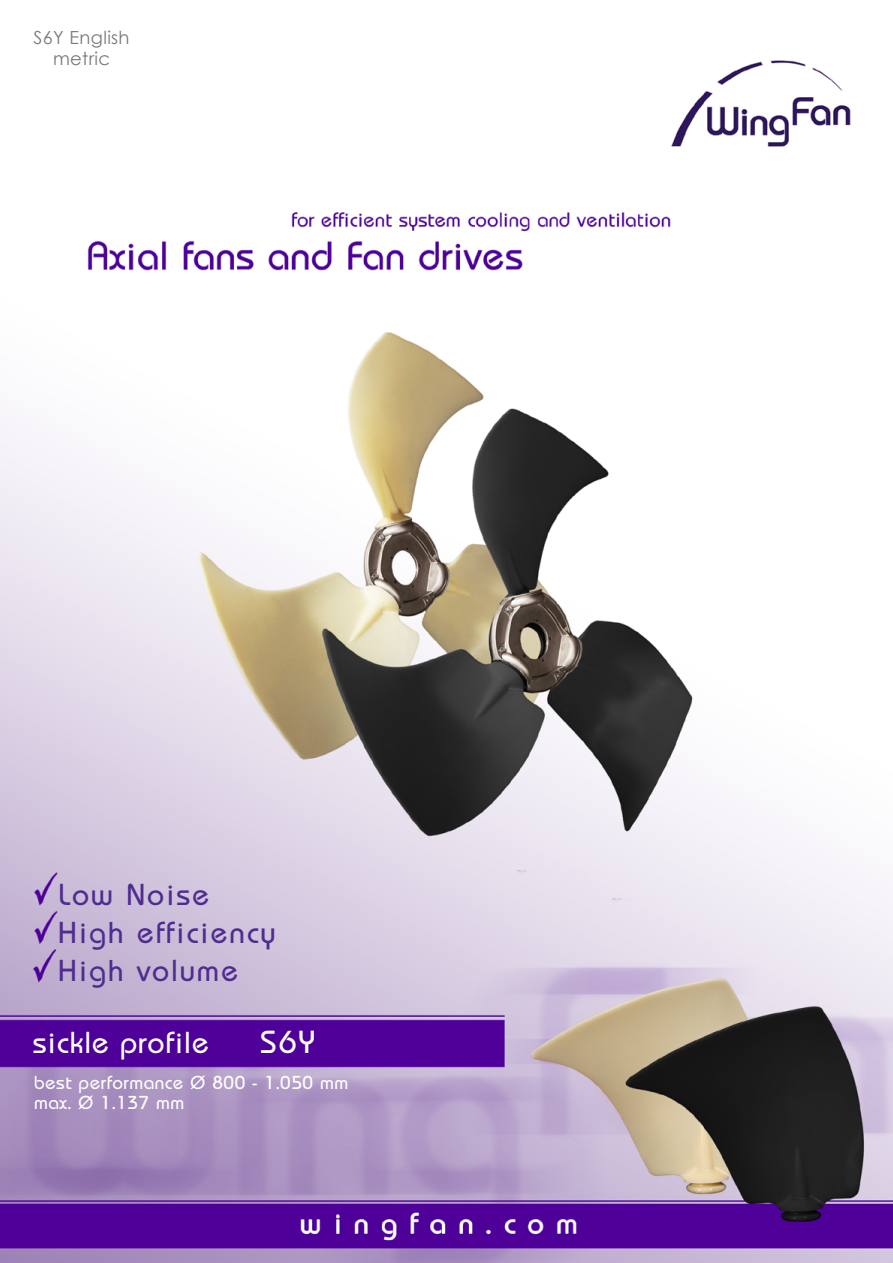
<style>
.page{position:relative;width:893px;height:1263px;background:#fff}
.page>*{position:absolute;margin:0;border:0;box-sizing:border-box;transform-origin:0 0}
.t1{font:33px "Opal";color:#fff}
.t2{font:31.5px/37.8px "Opal";letter-spacing:.05em;color:#4f2d8f}
.t3{font:31.5px "Opal";letter-spacing:.02em;color:#fff}
.t4{font:19.5px/19.5px "Opal";letter-spacing:.02em;color:#fff}
.t5{font:18px/21.6px "Century Gothic";letter-spacing:.02em;color:#797a7d;text-align:center}
</style>
<div class="page">
<img style="left:0;top:332px;width:893px;height:931px">
<img style="left:87px;top:60px;width:764px;height:211px">
<p class="t5" style="left:34px;top:26px;width:98px">S6Y English metric</p>
<h2 class="t2" style="left:58px;top:875px;width:219px">Low Noise<br>High efficiency<br>High volume</h2>
<h2 class="t3" style="left:33px;top:1023px;width:178px">sickle profile</h2>
<h1 class="t1" style="left:260px;top:1022px;width:56px">S6Y</h1>
<p class="t4" style="left:34px;top:1073px;width:316px">best performance Ø 800 - 1.050 mm max. Ø 1.137 mm</p>
</div>
